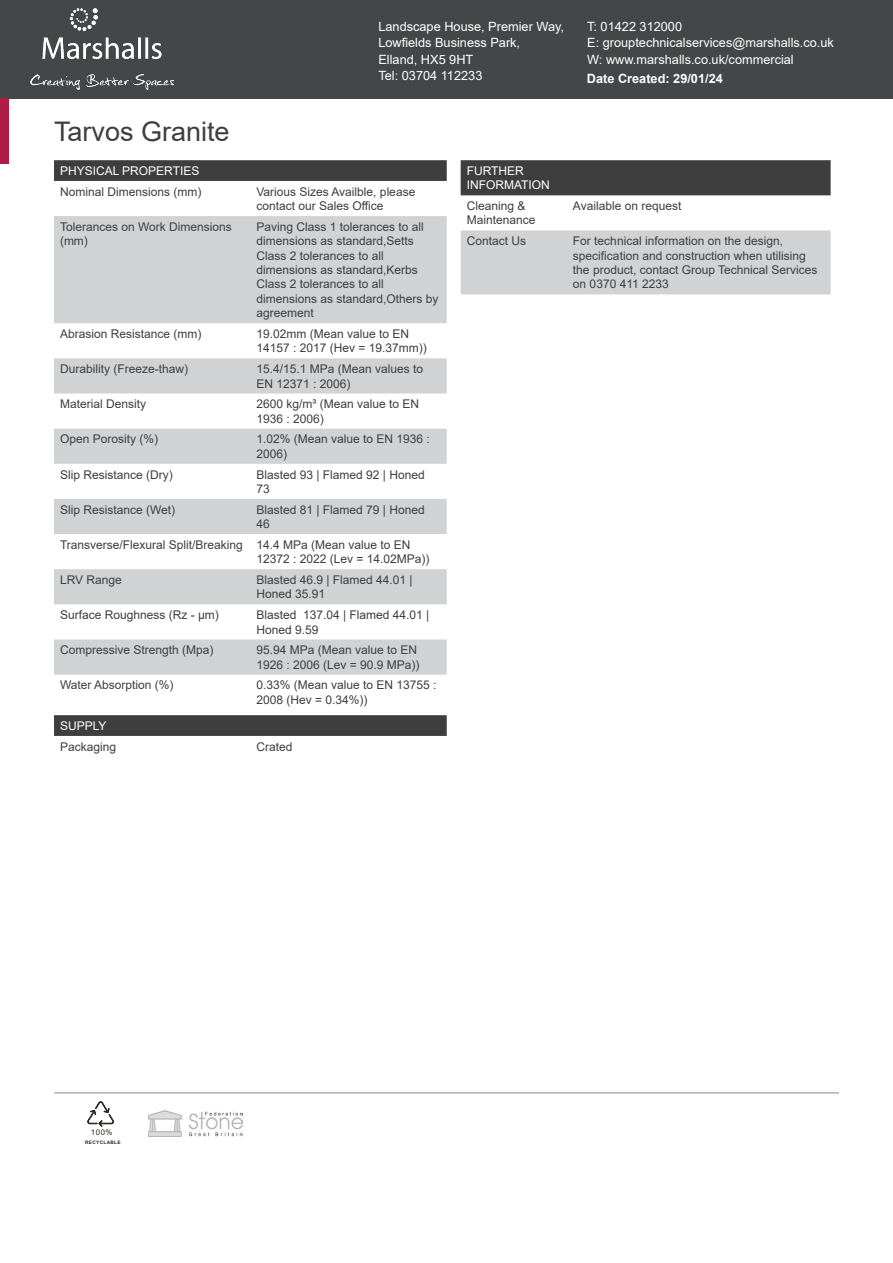
<style>
.page{position:relative;width:893px;height:1263px;background:#fff}
.page>*{position:absolute;margin:0;border:0;box-sizing:border-box;transform-origin:0 0}
.Column_1{font:27px "Arial";color:#3e3e3f}
.Address{font:12.75px "Arial";color:#fff}
.t1{font:700 12.75px "Arial";color:#fff}
.Column_1-2{font:12px/14.4px "Arial";color:#3e3e3f}
.Table_Header{font:12px/14.4px "Arial";color:#fff}
.t2{font:7.8px "Arial";color:#2d2926}
.t3{font:700 4.8px "Arial";letter-spacing:.075em;color:#2d2926}
</style>
<div class="page">
<div style="left:0;top:0;width:893px;height:98px;background:#454647"></div>
<img style="left:31px;top:9px;width:143px;height:81px">
<div style="left:54px;top:160px;width:393px;height:21px;background:#3e3e3f"></div>
<svg style="left:54px;top:216px;width:393px;height:459px;fill:#d1d2d4"></svg>
<svg style="left:54px;top:715px;width:393px;height:21px;background:#404041"></svg>
<div style="left:461px;top:160px;width:370px;height:35px;background:#3e3e3f"></div>
<div style="left:461px;top:230px;width:370px;height:64px;background:#d1d2d4"></div>
<hr style="left:54px;top:1092px;width:785px;height:1px;background:#939598">
<svg style="left:87px;top:1101px;width:27px;height:26px"></svg>
<img style="left:148px;top:1110px;width:95px;height:26px">
<div style="left:0;top:98px;width:9px;height:66px;background:#b11b43"></div>
<p class="Column_1" style="left:54px;top:113px;width:177px">Tarvos Granite</p>
<p class="Address" style="left:378px;top:17px;width:187px">Landscape House, Premier Way,</p>
<p class="Address" style="left:378px;top:34px;width:143px">Lowfields Business Park,</p>
<p class="Address" style="left:378px;top:50px;width:96px">Elland, HX5 9HT</p>
<p class="Address" style="left:378px;top:67px;width:105px">Tel: 03704 112233</p>
<p class="Address" style="left:587px;top:17px;width:96px">T: 01422 312000</p>
<p class="Address" style="left:587px;top:34px;width:248px">E: grouptechnicalservices@marshalls.co.uk</p>
<p class="Address" style="left:587px;top:50px;width:208px">W: www.marshalls.co.uk/commercial</p>
<p class="t1" style="left:587px;top:69px;width:138px">Date Created: 29/01/24</p>
<p class="Table_Header" style="left:60px;top:163px;width:141px">PHYSICAL PROPERTIES</p>
<p class="Column_1-2" style="left:60px;top:184px;width:143px">Nominal Dimensions (mm)</p>
<p class="Column_1-2" style="left:256px;top:184px;width:160px">Various Sizes Availble, please contact our Sales Office</p>
<p class="Column_1-2" style="left:60px;top:219px;width:173px">Tolerances on Work Dimensions (mm)</p>
<p class="Column_1-2" style="left:256px;top:219px;width:184px">Paving Class 1 tolerances to all dimensions as standard,Setts<br>Class 2 tolerances to all dimensions as standard,Kerbs<br>Class 2 tolerances to all dimensions as standard,Others by agreement</p>
<p class="Column_1-2" style="left:60px;top:326px;width:143px">Abrasion Resistance (mm)</p>
<p class="Column_1-2" style="left:256px;top:326px;width:172px">19.02mm (Mean value to EN<br>14157 : 2017 (Hev = 19.37mm))</p>
<p class="Column_1-2" style="left:60px;top:362px;width:130px">Durability (Freeze-thaw)</p>
<p class="Column_1-2" style="left:256px;top:362px;width:168px">15.4/15.1 MPa (Mean values to<br>EN 12371 : 2006)</p>
<p class="Column_1-2" style="left:60px;top:397px;width:88px">Material Density</p>
<p class="Column_1-2" style="left:256px;top:397px;width:164px">2600 kg/m³ (Mean value to EN<br>1936 : 2006)</p>
<p class="Column_1-2" style="left:60px;top:432px;width:100px">Open Porosity (%)</p>
<p class="Column_1-2" style="left:256px;top:432px;width:175px">1.02% (Mean value to EN 1936 :<br>2006)</p>
<p class="Column_1-2" style="left:60px;top:467px;width:114px">Slip Resistance (Dry)</p>
<p class="Column_1-2" style="left:256px;top:467px;width:170px">Blasted 93 | Flamed 92 | Honed<br>73</p>
<p class="Column_1-2" style="left:60px;top:502px;width:117px">Slip Resistance (Wet)</p>
<p class="Column_1-2" style="left:256px;top:502px;width:170px">Blasted 81 | Flamed 79 | Honed<br>46</p>
<p class="Column_1-2" style="left:60px;top:537px;width:184px">Transverse/Flexural Split/Breaking</p>
<p class="Column_1-2" style="left:256px;top:537px;width:175px">14.4 MPa (Mean value to EN<br>12372 : 2022 (Lev = 14.02MPa))</p>
<p class="Column_1-2" style="left:60px;top:572px;width:63px">LRV Range</p>
<p class="Column_1-2" style="left:256px;top:572px;width:158px">Blasted 46.9 | Flamed 44.01 |<br>Honed 35.91</p>
<p class="Column_1-2" style="left:60px;top:608px;width:160px">Surface Roughness (Rz - µm)</p>
<p class="Column_1-2" style="left:256px;top:608px;width:175px">Blasted 137.04 | Flamed 44.01 |<br>Honed 9.59</p>
<p class="Column_1-2" style="left:60px;top:643px;width:155px">Compressive Strength (Mpa)</p>
<p class="Column_1-2" style="left:256px;top:643px;width:165px">95.94 MPa (Mean value to EN<br>1926 : 2006 (Lev = 90.9 MPa))</p>
<p class="Column_1-2" style="left:60px;top:678px;width:115px">Water Absorption (%)</p>
<p class="Column_1-2" style="left:256px;top:678px;width:182px">0.33% (Mean value to EN 13755 :<br>2008 (Hev = 0.34%))</p>
<p class="Table_Header" style="left:60px;top:718px;width:48px">SUPPLY</p>
<p class="Column_1-2" style="left:60px;top:739px;width:58px">Packaging</p>
<p class="Column_1-2" style="left:256px;top:739px;width:38px">Crated</p>
<p class="Table_Header" style="left:467px;top:163px;width:85px">FURTHER<br>INFORMATION</p>
<p class="Column_1-2" style="left:467px;top:199px;width:70px">Cleaning &amp;<br>Maintenance</p>
<p class="Column_1-2" style="left:573px;top:199px;width:110px">Available on request</p>
<p class="Column_1-2" style="left:467px;top:234px;width:61px">Contact Us</p>
<p class="Column_1-2" style="left:573px;top:234px;width:246px">For technical information on the design, specification and construction when utilising the product, contact Group Technical Services on 0370 411 2233</p>
<p class="t2" style="left:91px;top:1127px;width:23px">100%</p>
<p class="t3" style="left:85px;top:1139px;width:37px">RECYCLABLE</p>
</div>
